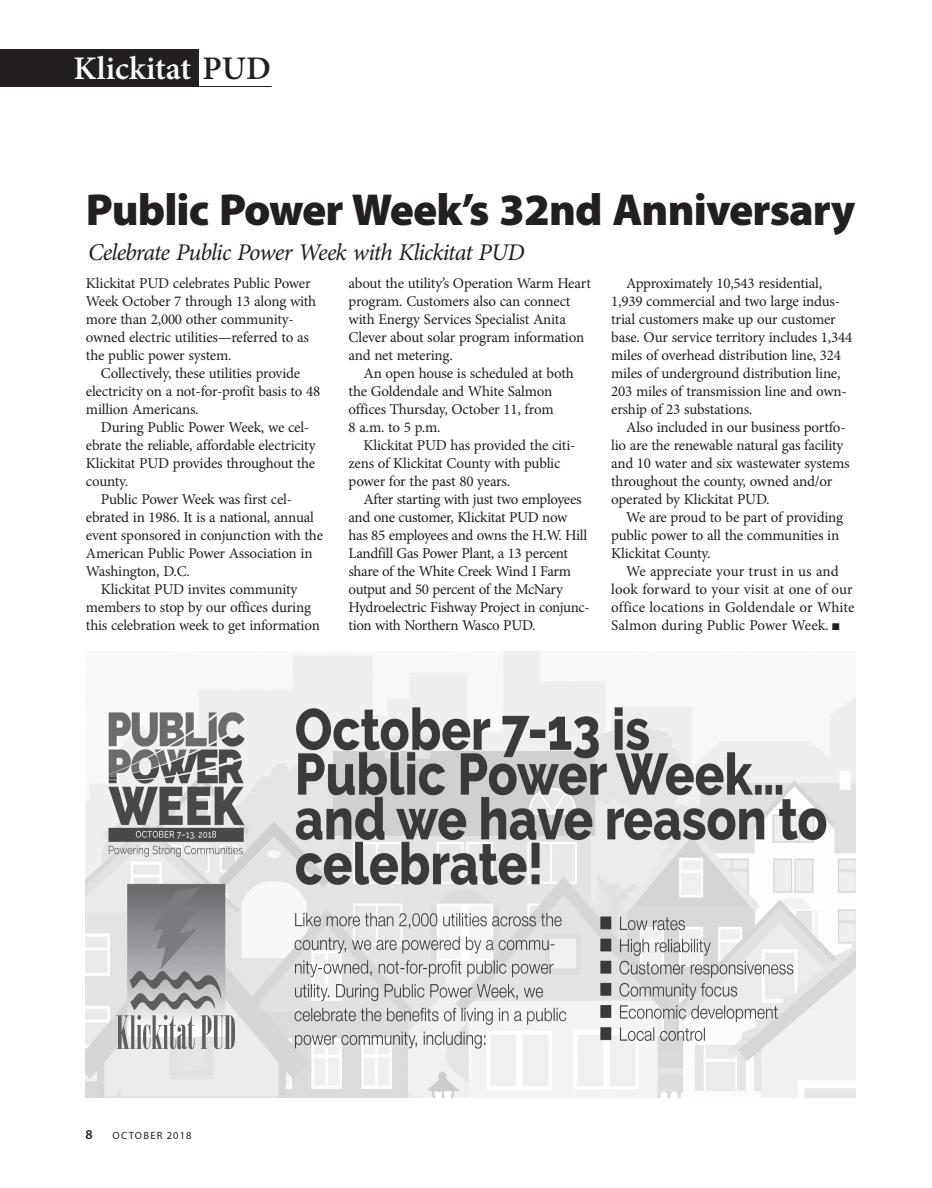
<style>
.page{position:relative;width:932px;height:1188px;background:#fff}
.page>*{position:absolute;margin:0;border:0;box-sizing:border-box;transform-origin:0 0}
.t1{font:900 45px "Myriad Pro";letter-spacing:-.02em;color:#231f20}
.t2{font:600 33px "Minion Pro";color:#fff}
.t3{font:italic 24px "Minion Pro";letter-spacing:-.04em;color:#231f20}
.t4{font:15px/18px "Minion Pro";letter-spacing:-.015em;color:#231f20}
.t5{font:15px/18px "Minion Pro";letter-spacing:.005em;color:#231f20}
.t6{font:600 13.5px "Myriad Pro";color:#231f20}
.t7{font:10.5px "Myriad Pro";letter-spacing:.12em;color:#231f20}
.s1{color:#231f20}
</style>
<div class="page">
<div style="left:0;top:49px;width:198px;height:38px;background:#231f20"></div>
<hr style="left:195px;top:86px;width:77px;height:1px;background:#231f20">
<img style="left:86px;top:652px;width:769px;height:445px">
<h2 class="t2" style="left:74px;top:46px;width:199px">Klickitat <span class="s1">PUD</span></h2>
<h1 class="t1" style="left:86px;top:180px;width:771px">Public Power Week’s 32nd Anniversary</h1>
<h3 class="t3" style="left:88px;top:235px;width:438px">Celebrate Public Power Week with Klickitat PUD</h3>
<p class="t4" style="left:86px;top:274px;width:232px">Klickitat PUD celebrates Public Power Week October 7 through 13 along with more than 2,000 other community&shy;owned electric utilities—referred to as the public power system.</p>
<p class="t4" style="left:86px;top:364px;width:236px;text-indent:15px">Collectively, these utilities provide electricity on a not-for-profit basis to 48 million Americans.</p>
<p class="t4" style="left:101px;top:418px;width:210px">During Public Power Week, we cel-</p>
<p class="t4" style="left:86px;top:436px;width:231px">ebrate the reliable, affordable electricity</p>
<p class="t4" style="left:86px;top:454px;width:231px">Klickitat PUD provides throughout the</p>
<p class="t4" style="left:86px;top:472px;width:44px">county.</p>
<p class="t4" style="left:101px;top:490px;width:193px">Public Power Week was first cel-</p>
<p class="t4" style="left:86px;top:508px;width:230px">ebrated in 1986. It is a national, annual</p>
<p class="t4" style="left:86px;top:526px;width:239px">event sponsored in conjunction with the</p>
<p class="t4" style="left:86px;top:544px;width:228px">American Public Power Association in</p>
<p class="t4" style="left:86px;top:562px;width:106px">Washington, D.C.</p>
<p class="t4" style="left:101px;top:580px;width:198px">Klickitat PUD invites community</p>
<p class="t4" style="left:86px;top:598px;width:227px">members to stop by our offices during</p>
<p class="t4" style="left:86px;top:616px;width:235px">this celebration week to get information</p>
<p class="t4" style="left:348px;top:274px;width:244px">about the utility’s Operation Warm Heart program. Customers also can connect with Energy Services Specialist Anita Clever about solar program information and net metering.</p>
<p class="t4" style="left:348px;top:364px;width:227px;text-indent:15px">An open house is scheduled at both the Goldendale and White Salmon offices Thursday, October 11, from<br>8 a.m. to 5 p.m.</p>
<p class="t4" style="left:348px;top:436px;width:228px;text-indent:15px">Klickitat PUD has provided the citi&shy;zens of Klickitat County with public power for the past 80 years.</p>
<p class="t4" style="left:348px;top:490px;width:243px;text-indent:15px">After starting with just two employees and one customer, Klickitat PUD now has 85 employees and owns the H.W. Hill Landfill Gas Power Plant, a 13 percent share of the White Creek Wind I Farm output and 50 percent of the McNary Hydroelectric Fishway Project in conjunc&shy;tion with Northern Wasco PUD.</p>
<p class="t4" style="left:611px;top:274px;width:242px;text-indent:15px">Approximately 10,543 residential, 1,939 commercial and two large indus&shy;trial customers make up our customer base. Our service territory includes 1,344 miles of overhead distribution line, 324 miles of underground distribution line, 203 miles of transmission line and own&shy;ership of 23 substations.</p>
<p class="t4" style="left:611px;top:418px;width:240px;text-indent:15px">Also included in our business portfo&shy;lio are the renewable natural gas facility and 10 water and six wastewater systems throughout the county, owned and/or operated by Klickitat PUD.</p>
<p class="t4" style="left:611px;top:508px;width:233px;text-indent:15px">We are proud to be part of providing public power to all the communities in<br>Klickitat County.</p>
<p class="t5" style="left:611px;top:562px;width:245px;text-indent:15px">We appreciate your trust in us and look forward to your visit at one of our office locations in Goldendale or White Salmon during Public Power Week. ■</p>
<p class="t6" style="left:86px;top:1125px;width:9px">8</p>
<p class="t7" style="left:112px;top:1129px;width:80px">OCTOBER 2018</p>
</div>
